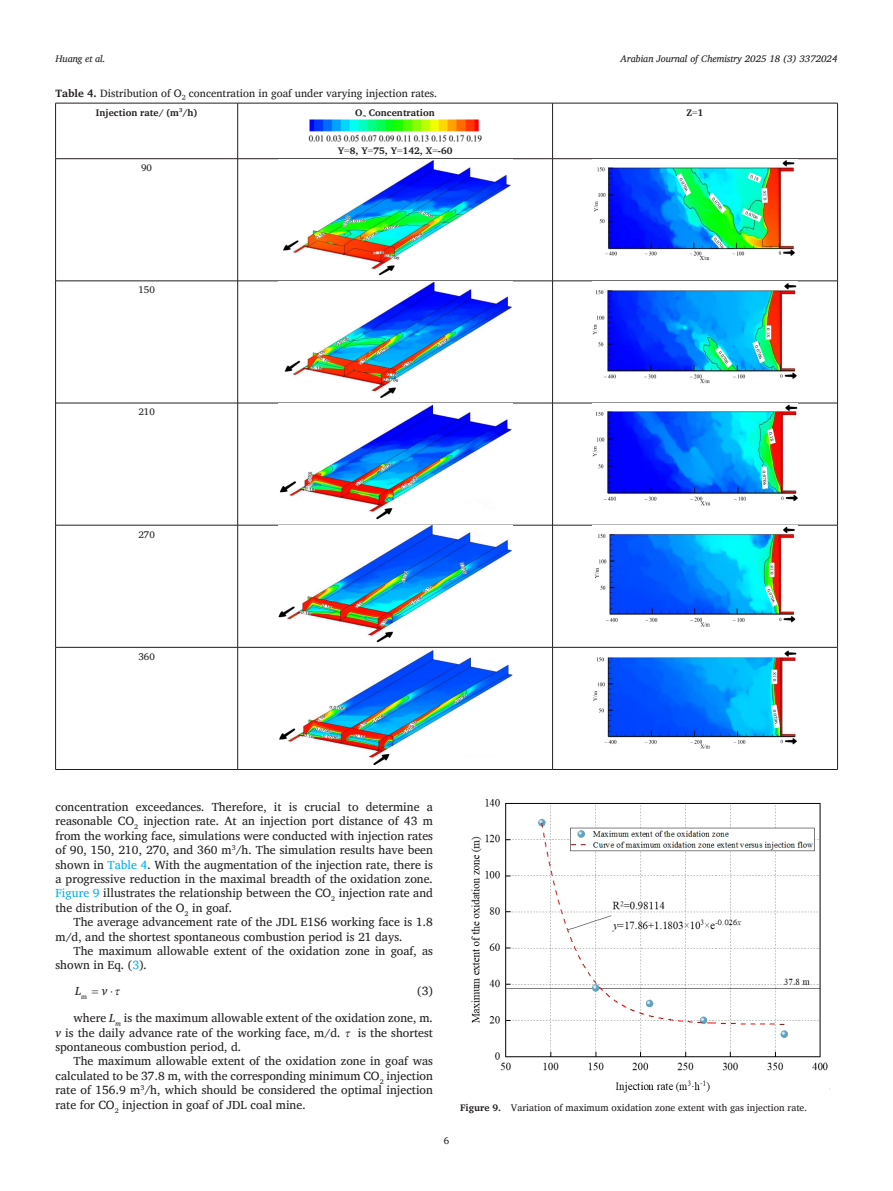
<style>
.page{position:relative;width:893px;height:1191px;background:#fff}
.page>*{position:absolute;margin:0;border:0;box-sizing:border-box;transform-origin:0 0}
.para_first{font:12px/14.4px "Charis SIL";color:#231f20;text-align:justify}
.para{font:12px/14.4px "Charis SIL";color:#231f20}
.para_last{font:12px/14.4px "Charis SIL";color:#231f20;text-align:justify}
.EquationStyleEqLabel{font:12px "Charis SIL";color:#231f20}
.t1{font:italic 12px "Charis SIL";color:#231f20}
.table_title{font:10.8px "Charis SIL";color:#231f20}
.float_figure_figure{font:9.75px "Charis SIL";color:#231f20}
.table_head{font:700 9.75px "Charis SIL";color:#231f20}
.t2{font:italic 9.75px "Charis SIL";color:#231f20}
.table_body{font:9.75px "Charis SIL";color:#231f20}
.t3{font:6.9px "Charis SIL";color:#231f20}
.s1{font-weight:700}
.s2{font-family:"Times New Roman";font-weight:400}
.s3{color:#00aeef}
.s4{font-style:italic}
</style>
<div class="page">
<img style="left:471px;top:799px;width:359px;height:294px">
<hr style="left:56px;top:103px;width:182px;height:1px;background:#231f20">
<hr style="left:55px;top:103px;width:1px;height:56px;background:#231f20">
<hr style="left:238px;top:103px;width:315px;height:1px;background:#231f20">
<hr style="left:237px;top:103px;width:1px;height:56px;background:#231f20">
<hr style="left:553px;top:103px;width:285px;height:1px;background:#231f20">
<hr style="left:552px;top:103px;width:1px;height:56px;background:#231f20">
<hr style="left:837px;top:103px;width:1px;height:56px;background:#231f20">
<hr style="left:56px;top:158px;width:182px;height:1px;background:#231f20">
<hr style="left:55px;top:159px;width:1px;height:122px;background:#231f20">
<hr style="left:238px;top:158px;width:315px;height:1px;background:#231f20">
<hr style="left:237px;top:159px;width:1px;height:122px;background:#231f20">
<hr style="left:553px;top:158px;width:285px;height:1px;background:#231f20">
<hr style="left:552px;top:159px;width:1px;height:122px;background:#231f20">
<hr style="left:837px;top:159px;width:1px;height:122px;background:#231f20">
<hr style="left:56px;top:281px;width:182px;height:1px;background:#231f20">
<hr style="left:55px;top:281px;width:1px;height:122px;background:#231f20">
<hr style="left:238px;top:281px;width:315px;height:1px;background:#231f20">
<hr style="left:237px;top:281px;width:1px;height:122px;background:#231f20">
<hr style="left:553px;top:281px;width:285px;height:1px;background:#231f20">
<hr style="left:552px;top:281px;width:1px;height:122px;background:#231f20">
<hr style="left:837px;top:281px;width:1px;height:122px;background:#231f20">
<hr style="left:56px;top:403px;width:182px;height:1px;background:#231f20">
<hr style="left:55px;top:403px;width:1px;height:122px;background:#231f20">
<hr style="left:238px;top:403px;width:315px;height:1px;background:#231f20">
<hr style="left:237px;top:403px;width:1px;height:122px;background:#231f20">
<hr style="left:553px;top:403px;width:285px;height:1px;background:#231f20">
<hr style="left:552px;top:403px;width:1px;height:122px;background:#231f20">
<hr style="left:837px;top:403px;width:1px;height:122px;background:#231f20">
<hr style="left:56px;top:525px;width:182px;height:1px;background:#231f20">
<hr style="left:55px;top:525px;width:1px;height:122px;background:#231f20">
<hr style="left:238px;top:525px;width:315px;height:1px;background:#231f20">
<hr style="left:237px;top:525px;width:1px;height:122px;background:#231f20">
<hr style="left:553px;top:525px;width:285px;height:1px;background:#231f20">
<hr style="left:552px;top:525px;width:1px;height:122px;background:#231f20">
<hr style="left:837px;top:525px;width:1px;height:122px;background:#231f20">
<hr style="left:56px;top:647px;width:182px;height:1px;background:#231f20">
<hr style="left:55px;top:647px;width:1px;height:122px;background:#231f20">
<hr style="left:238px;top:647px;width:315px;height:1px;background:#231f20">
<hr style="left:237px;top:647px;width:1px;height:122px;background:#231f20">
<hr style="left:553px;top:647px;width:285px;height:1px;background:#231f20">
<hr style="left:552px;top:647px;width:1px;height:122px;background:#231f20">
<hr style="left:837px;top:647px;width:1px;height:122px;background:#231f20">
<hr style="left:56px;top:769px;width:182px;height:1px;background:#231f20">
<hr style="left:238px;top:769px;width:315px;height:1px;background:#231f20">
<hr style="left:553px;top:769px;width:285px;height:1px;background:#231f20">
<img style="left:308px;top:119px;width:174px;height:23px">
<img style="left:283px;top:160px;width:228px;height:116px">
<img style="left:594px;top:160px;width:201px;height:100px">
<img style="left:284px;top:282px;width:228px;height:116px">
<img style="left:593px;top:283px;width:204px;height:100px">
<img style="left:280px;top:404px;width:232px;height:116px">
<img style="left:593px;top:404px;width:204px;height:102px">
<img style="left:278px;top:526px;width:234px;height:117px">
<img style="left:595px;top:526px;width:201px;height:101px">
<img style="left:279px;top:650px;width:233px;height:115px">
<img style="left:593px;top:650px;width:204px;height:99px">
<p class="t2" style="left:56px;top:53px;width:52px">Huang et al.</p>
<p class="t2" style="left:621px;top:53px;width:218px">Arabian Journal of Chemistry 2025 18 (3) 3372024</p>
<p class="table_title" style="left:56px;top:87px;width:383px"><span class="s1">Table 4.</span> Distribution of O₂ concentration in goaf under varying injection rates.</p>
<p class="table_head" style="left:96px;top:106px;width:103px">Injection rate/ (m<sup>3</sup>/h)</p>
<p class="table_head" style="left:355px;top:106px;width:81px">O<sub>2</sub> Concentration</p>
<p class="table_head" style="left:338px;top:145px;width:116px">Y<span class="s2">=</span>8, Y<span class="s2">=</span>75, Y<span class="s2">=</span>142, X<span class="s2">=</span>-60</p>
<p class="table_body" style="left:141px;top:162px;width:12px">90</p>
<p class="table_body" style="left:138px;top:284px;width:18px">150</p>
<p class="table_body" style="left:138px;top:406px;width:18px">210</p>
<p class="table_body" style="left:138px;top:528px;width:18px">270</p>
<p class="table_body" style="left:138px;top:650px;width:18px">360</p>
<p class="table_head" style="left:687px;top:106px;width:18px">Z<span class="s2">=</span>1</p>
<p class="para_first" style="left:56px;top:799px;width:379px">concentration exceedances. Therefore, it is crucial to determine a reasonable CO<sub>2</sub> injection rate. At an injection port distance of 43 m from the working face, simulations were conducted with injection rates of 90, 150, 210, 270, and 360 m<sup>3</sup>/h. The simulation results have been shown in <span class="s3">Table 4</span>. With the augmentation of the injection rate, there is a progressive reduction in the maximal breadth of the oxidation zone.<br><span class="s3">Figure 9</span> illustrates the relationship between the CO<sub>2</sub> injection rate and the distribution of the O<sub>2</sub> in goaf.</p>
<p class="para" style="left:56px;top:915px;width:379px;text-indent:18px">The average advancement rate of the JDL E1S6 working face is 1.8 m/d, and the shortest spontaneous combustion period is 21 days.</p>
<p class="para" style="left:56px;top:943px;width:379px;text-indent:18px">The maximum allowable extent of the oxidation zone in goaf, as shown in Eq. (<span class="s3">3</span>).</p>
<p class="t1" style="left:75px;top:983px;width:8px">L</p>
<p class="t1" style="left:102px;top:983px;width:7px">v</p>
<p class="t3" style="left:81px;top:992px;width:7px">m</p>
<p class="EquationStyleEqLabel" style="left:417px;top:983px;width:17px">(3)</p>
<p class="para" style="left:56px;top:1011px;width:379px;text-indent:18px">where <span class="s4">L</span><sub>m</sub> is the maximum allowable extent of the oxidation zone, m. <span class="s4">v</span> is the daily advance rate of the working face, m/d.</p>
<p class="para" style="left:358px;top:1025px;width:77px">is the shortest</p>
<p class="para" style="left:56px;top:1039px;width:187px">spontaneous combustion period, d.</p>
<p class="para_last" style="left:56px;top:1054px;width:379px;text-indent:18px">The maximum allowable extent of the oxidation zone in goaf was calculated to be 37.8 m, with the corresponding minimum CO<sub>2</sub> injection rate of 156.9 m<sup>3</sup>/h, which should be considered the optimal injection rate for CO<sub>2</sub> injection in goaf of JDL coal mine.</p>
<p class="float_figure_figure" style="left:444px;top:1134px;width:7px">6</p>
<p class="float_figure_figure" style="left:460px;top:1101px;width:349px"><span class="s1">Figure 9.</span> Variation of maximum oxidation zone extent with gas injection rate.</p>
</div>
